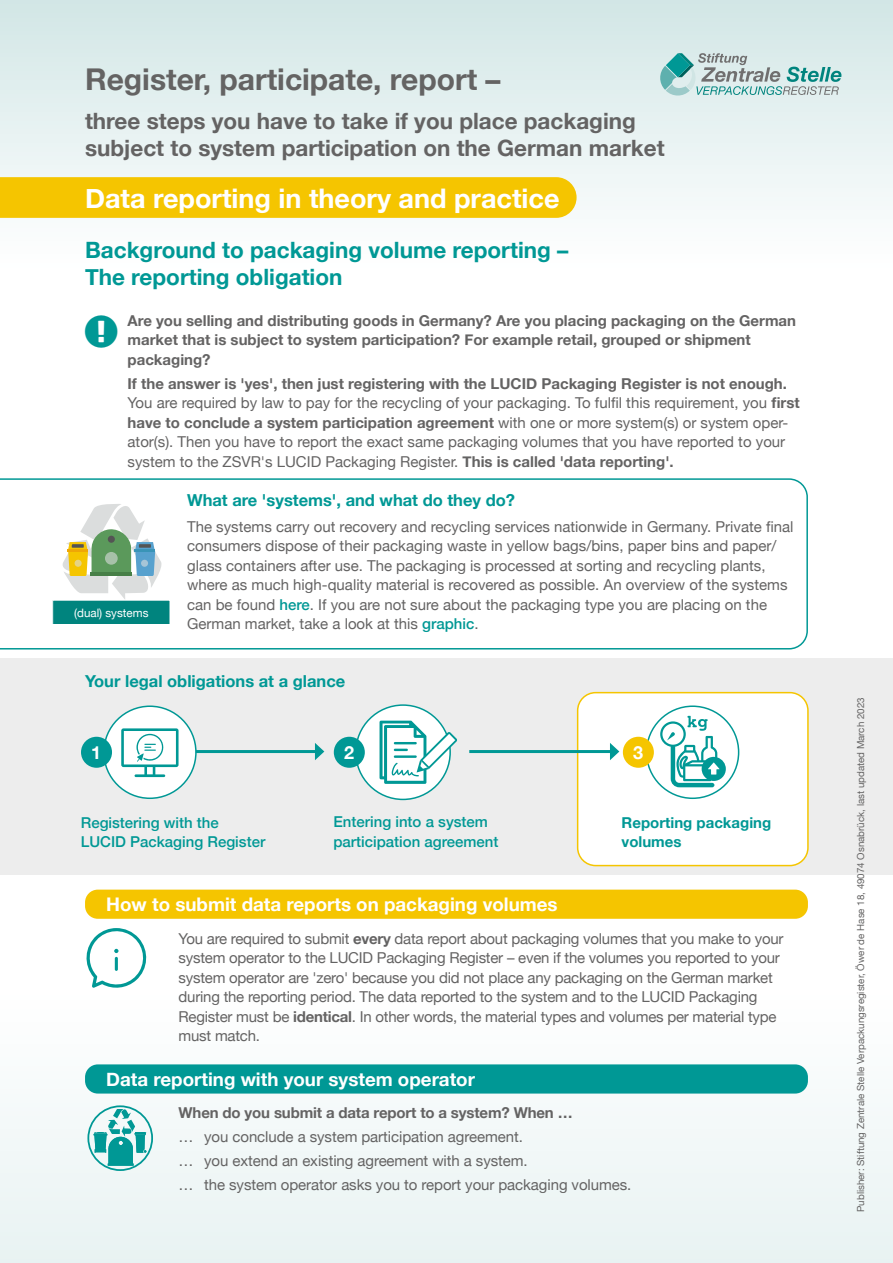
<style>
.page{position:relative;width:893px;height:1263px;background:#fff}
.page>*{position:absolute;margin:0;border:0;box-sizing:border-box;transform-origin:0 0}
.Headline_14_pt_grau{font:700 30px "Helvetica Neue";color:#646363}
.Titel{font:700 27px "Helvetica Neue";color:#fff}
.Headline_14_pt_grau-2{font:700 22.5px/27px "Helvetica Neue";color:#646363}
.Headline_14_pt_grau-3{font:700 22.5px/27px "Helvetica Neue";color:#009895}
.Schritte__H1{font:700 18.75px "Helvetica Neue";color:#fff}
.Schritte__Zahl{font:700 18px "Helvetica Neue";color:#fff}
.t1{font:700 16.5px "Helvetica Neue";color:#009895}
.p_Einzug_10mm{font:15px/19.5px "Helvetica Neue";color:#646363}
.p_Einzug_22mm{font:15px/19.5px "Helvetica Neue";letter-spacing:-.015em;color:#646363}
.p_Initial_fett{font:700 15px/19.5px "Helvetica Neue";color:#646363}
.H4_grün_zentriert{font:500 15px/19.5px "Helvetica Neue";color:#009895}
.p_Einzug_22mm-2{font:700 15px "Helvetica Neue";letter-spacing:-.01em;color:#646363}
.H4_grün_zentriert-2{font:700 15px/19.5px "Helvetica Neue";color:#009895}
.t2{font:11.55px "Helvetica Neue";color:#fff}
.t3{font:9.75px "Helvetica Neue";color:#646363}
.s1{font-weight:700}
.s2{font-weight:500;color:#009895}
</style>
<div class="page">
<div style="left:0;top:0;width:893px;height:268px;background:linear-gradient(to bottom,#d2e6e6,#fff)"></div>
<div style="left:0;top:994px;width:893px;height:269px;background:#f2f8f8"></div>
<svg style="left:0;top:478px;width:808px;height:171px"></svg>
<div style="left:0;top:177px;width:577px;height:41px;background:#f5c500"></div>
<div style="left:53px;top:495px;width:117px;height:118px;background:#fff;border-radius:50%"></div>
<svg style="left:52px;top:503px;width:118px;height:121px"></svg>
<div style="left:85px;top:890px;width:723px;height:29px;background:#f5c500;border-radius:13px"></div>
<div style="left:85px;top:1064px;width:723px;height:29px;background:#009895;border-radius:13px"></div>
<svg style="left:86px;top:928px;width:61px;height:60px"></svg>
<svg style="left:87px;top:1105px;width:66px;height:66px"></svg>
<div style="left:0;top:659px;width:893px;height:216px;background:#ededed"></div>
<div style="left:578px;top:693px;width:230px;height:172px;background:#fff;border-radius:18px"></div>
<div style="left:577px;top:692px;width:232px;height:174px;border:2px solid #f5c500;border-radius:18px"></div>
<div style="left:104px;top:706px;width:92px;height:92px;background:#fff;border-radius:50%"></div>
<div style="left:103px;top:705px;width:94px;height:94px;border:2px solid #009895;border-radius:50%"></div>
<svg style="left:121px;top:728px;width:58px;height:49px"></svg>
<div style="left:81px;top:737px;width:31px;height:31px;background:#009895;border-radius:50%"></div>
<div style="left:356px;top:705px;width:94px;height:94px;background:#fff;border-radius:50%"></div>
<svg style="left:379px;top:721px;width:78px;height:63px"></svg>
<div style="left:334px;top:737px;width:31px;height:31px;background:#009895;border-radius:50%"></div>
<div style="left:646px;top:705px;width:93px;height:94px;border:2px solid #009895;border-radius:50%"></div>
<svg style="left:660px;top:716px;width:66px;height:71px"></svg>
<div style="left:623px;top:737px;width:31px;height:31px;background:#f5c500;border-radius:50%"></div>
<hr style="left:196px;top:750px;width:122px;height:3px;background:#009895">
<svg style="left:315px;top:743px;width:9px;height:17px"></svg>
<hr style="left:469px;top:750px;width:144px;height:3px;background:#009895">
<svg style="left:610px;top:743px;width:9px;height:17px"></svg>
<svg style="left:658px;top:53px;width:183px;height:44px;background:#b1cfcf"></svg>
<p class="Headline_14_pt_grau" style="left:85px;top:55px;width:417px">Register, participate, report –</p>
<p class="Headline_14_pt_grau-2" style="left:85px;top:109px;width:581px">three steps you have to take if you place packaging subject to system participation on the German market</p>
<p class="Titel" style="left:85px;top:177px;width:476px">Data reporting in theory and practice</p>
<p class="Headline_14_pt_grau-3" style="left:85px;top:237px;width:485px">Background to packaging volume reporting –<br>The reporting obligation</p>
<p class="p_Initial_fett" style="left:128px;top:311px;width:670px">Are you selling and distributing goods in Germany? Are you placing packaging on the German market that is subject to system participation? For example retail, grouped or shipment packaging?</p>
<p class="p_Einzug_10mm" style="left:128px;top:374px;width:674px"><span class="s1">If the answer is 'yes', then just registering with the LUCID Packaging Register is not enough.<br></span>You are required by law to pay for the recycling of your packaging. To fulfil this requirement, you <span class="s1">first have to conclude a system participation agreement</span> with one or more system(s) or system oper&shy;ator(s). Then you have to report the exact same packaging volumes that you have reported to your system to the ZSVR's LUCID Packaging Register. <span class="s1">This is called 'data reporting'.</span></p>
<p class="t1" style="left:187px;top:487px;width:329px">What are 'systems', and what do they do?</p>
<p class="p_Einzug_10mm" style="left:187px;top:517px;width:608px">The systems carry out recovery and recycling services nationwide in Germany. Private final consumers dispose of their packaging waste in yellow bags/bins, paper bins and paper/ glass containers after use. The packaging is processed at sorting and recycling plants, where as much high-quality material is recovered as possible. An overview of the systems can be found <span class="s2">here</span>. If you are not sure about the packaging type you are placing on the German market, take a look at this <span class="s2">graphic</span>.</p>
<p class="t2" style="left:74px;top:605px;width:76px">(dual) systems</p>
<p class="t1" style="left:85px;top:668px;width:262px">Your legal obligations at a glance</p>
<p class="Schritte__Zahl" style="left:91px;top:738px;width:12px">1</p>
<p class="Schritte__Zahl" style="left:344px;top:738px;width:12px">2</p>
<p class="Schritte__Zahl" style="left:633px;top:738px;width:12px">3</p>
<p class="H4_grün_zentriert" style="left:81px;top:812px;width:186px">Registering with the<br>LUCID Packaging Register</p>
<p class="H4_grün_zentriert" style="left:333px;top:811px;width:167px">Entering into a system participation agreement</p>
<p class="H4_grün_zentriert-2" style="left:622px;top:813px;width:151px">Reporting packaging volumes</p>
<p class="Schritte__H1" style="left:106px;top:890px;width:453px">How to submit data reports on packaging volumes</p>
<p class="p_Einzug_22mm" style="left:179px;top:929px;width:606px">You are required to submit <span class="s1">every</span> data report about packaging volumes that you make to your system operator to the LUCID Packaging Register – even if the volumes you reported to your system operator are 'zero' because you did not place any packaging on the German market during the reporting period. The data reported to the system and to the LUCID Packaging Register must be <span class="s1">identical</span>. In other words, the material types and volumes per material type must match.</p>
<p class="Schritte__H1" style="left:106px;top:1065px;width:370px">Data reporting with your system operator</p>
<p class="p_Einzug_22mm-2" style="left:179px;top:1101px;width:396px">When do you submit a data report to a system? When …</p>
<p class="p_Einzug_10mm" style="left:179px;top:1128px;width:346px">… you conclude a system participation agreement.</p>
<p class="p_Einzug_10mm" style="left:179px;top:1152px;width:351px">… you extend an existing agreement with a system.</p>
<p class="p_Einzug_10mm" style="left:179px;top:1175px;width:454px">… the system operator asks you to report your packaging volumes.</p>
<p class="t3" style="left:854px;top:1212px;width:516px;rotate:-90deg">Publisher: Stiftung Zentrale Stelle Verpackungsregister, Öwer de Hase 18, 49074 Osnabrück, last updated March 2023</p>
</div>
